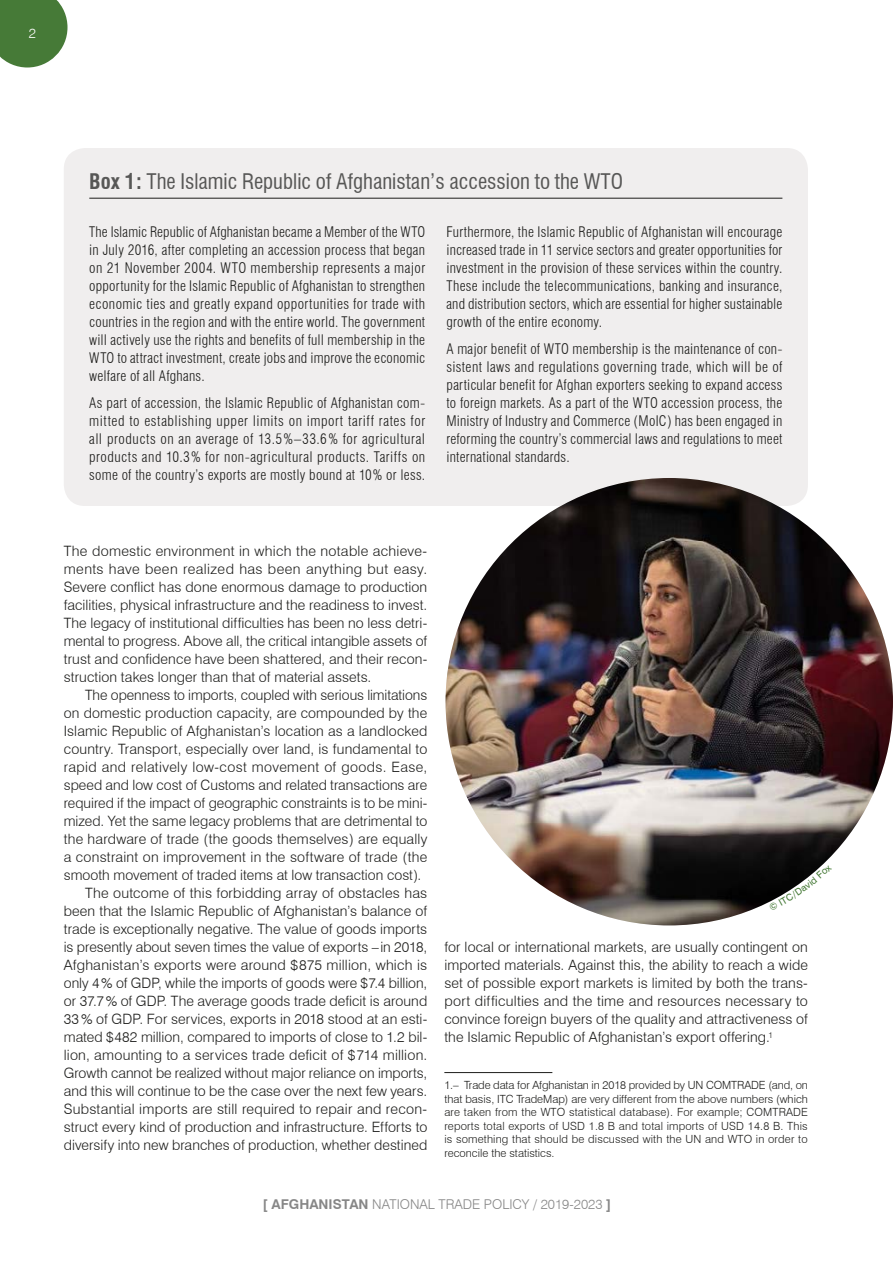
<style>
.page{position:relative;width:893px;height:1263px;background:#fff}
.page>*{position:absolute;margin:0;border:0;box-sizing:border-box;transform-origin:0 0}
.Boxes__names{font:condensed 21px "Swiss 721 BT";color:#575756}
.Body_text_2Col{font:300 14.25px/18px "Swiss 721 BT";letter-spacing:.005em;color:#1d1d1b;text-align:justify}
.Box_body_text{font:300 condensed 14.25px/18px "Swiss 721 BT";letter-spacing:.015em;color:#1d1d1b;text-align:justify}
.sangrado_2Col{font:300 14.25px/18px "Swiss 721 BT";letter-spacing:.005em;color:#1d1d1b;text-align:justify}
.t1{font:300 13.5px "Swiss 721 BT";color:#878787}
.t2{font:300 13.5px "Swiss 721 BT";color:#fff}
.footnote_text{font:300 11.25px/13.5px "Swiss 721 BT";letter-spacing:.015em;color:#1d1d1b;text-align:justify}
.s1{font-weight:700}
</style>
<div class="page">
<svg style="left:0;top:0;width:68px;height:68px"></svg>
<div style="left:64px;top:148px;width:744px;height:358px;background:#f0eeee;border-radius:21px"></div>
<hr style="left:89px;top:198px;width:693px;height:1px;background:#1d1d1b">
<hr style="left:444px;top:1072px;width:108px;height:1px;background:#1d1d1b">
<img style="left:446px;top:478px;width:447px;height:447px;border-radius:224px">
<svg style="left:769px;top:865px;width:53px;height:37px"></svg>
<p class="t2" style="left:29px;top:25px;width:9px">2</p>
<p class="Boxes__names" style="left:89px;top:169px;width:535px"><span class="s1">Box 1:</span> The Islamic Republic of Afghanistan’s accession to the WTO</p>
<p class="Box_body_text" style="left:89px;top:223px;width:337px">The Islamic Republic of Afghanistan became a Member of the WTO in July 2016, after completing an accession process that began on 21 November 2004. WTO membership represents a major opportunity for the Islamic Republic of Afghanistan to strengthen economic ties and greatly expand opportunities for trade with countries in the region and with the entire world. The government will actively use the rights and benefits of full membership in the WTO to attract investment, create jobs and improve the economic welfare of all Afghans.</p>
<p class="Box_body_text" style="left:89px;top:394px;width:337px">As part of accession, the Islamic Republic of Afghanistan com&shy;mitted to establishing upper limits on import tariff rates for all products on an average of 13.5%–33.6% for agricultural products and 10.3% for non-agricultural products. Tariffs on some of the country’s exports are mostly bound at 10% or less.</p>
<p class="Box_body_text" style="left:446px;top:223px;width:337px">Furthermore, the Islamic Republic of Afghanistan will encourage increased trade in 11 service sectors and greater opportunities for investment in the provision of these services within the country.<br>These include the telecommunications, banking and insurance, and distribution sectors, which are essential for higher sustainable growth of the entire economy.</p>
<p class="Box_body_text" style="left:446px;top:340px;width:337px">A major benefit of WTO membership is the maintenance of con&shy;sistent laws and regulations governing trade, which will be of particular benefit for Afghan exporters seeking to expand access to foreign markets. As a part of the WTO accession process, the Ministry of Industry and Commerce (MoIC) has been engaged in reforming the country’s commercial laws and regulations to meet international standards.</p>
<p class="sangrado_2Col" style="left:64px;top:542px;width:365px">The domestic environment in which the notable achieve&shy;ments have been realized has been anything but easy.<br>Severe conflict has done enormous damage to production facilities, physical infrastructure and the readiness to invest.<br>The legacy of institutional difficulties has been no less detri&shy;mental to progress. Above all, the critical intangible assets of trust and confidence have been shattered, and their recon&shy;struction takes longer than that of material assets.</p>
<p class="Body_text_2Col" style="left:64px;top:686px;width:365px;text-indent:21px">The openness to imports, coupled with serious limitations on domestic production capacity, are compounded by the Islamic Republic of Afghanistan’s location as a landlocked country. Transport, especially over land, is fundamental to rapid and relatively low-cost movement of goods. Ease, speed and low cost of Customs and related transactions are required if the impact of geographic constraints is to be mini&shy;mized. Yet the same legacy problems that are detrimental to the hardware of trade (the goods themselves) are equally a constraint on improvement in the software of trade (the smooth movement of traded items at low transaction cost).</p>
<p class="Body_text_2Col" style="left:64px;top:884px;width:365px;text-indent:21px">The outcome of this forbidding array of obstacles has been that the Islamic Republic of Afghanistan’s balance of trade is exceptionally negative. The value of goods imports is presently about seven times the value of exports –in 2018, Afghanistan’s exports were around $875 million, which is only 4% of GDP, while the imports of goods were $7.4 billion, or 37.7% of GDP. The average goods trade deficit is around 33% of GDP. For services, exports in 2018 stood at an esti&shy;mated $482 million, compared to imports of close to 1.2 bil&shy;lion, amounting to a services trade deficit of $714 million.<br>Growth cannot be realized without major reliance on imports, and this will continue to be the case over the next few years.<br>Substantial imports are still required to repair and recon&shy;struct every kind of production and infrastructure. Efforts to diversify into new branches of production, whether destined</p>
<p class="Body_text_2Col" style="left:444px;top:938px;width:365px">for local or international markets, are usually contingent on imported materials. Against this, the ability to reach a wide set of possible export markets is limited by both the trans&shy;port difficulties and the time and resources necessary to convince foreign buyers of the quality and attractiveness of the Islamic Republic of Afghanistan’s export offering.<sup>1</sup></p>
<p class="footnote_text" style="left:444px;top:1078px;width:365px">1.– Trade data for Afghanistan in 2018 provided by UN COMTRADE (and, on that basis, ITC TradeMap) are very different from the above numbers (which are taken from the WTO statistical database). For example; COMTRADE reports total exports of USD 1.8 B and total imports of USD 14.8 B. This is something that should be discussed with the UN and WTO in order to reconcile the statistics.</p>
<p class="t1" style="left:263px;top:1196px;width:350px"><span class="s1">[ AFGHANISTAN</span> NATIONAL TRADE POLICY / 2019-2023 <span class="s1">]</span></p>
</div>
